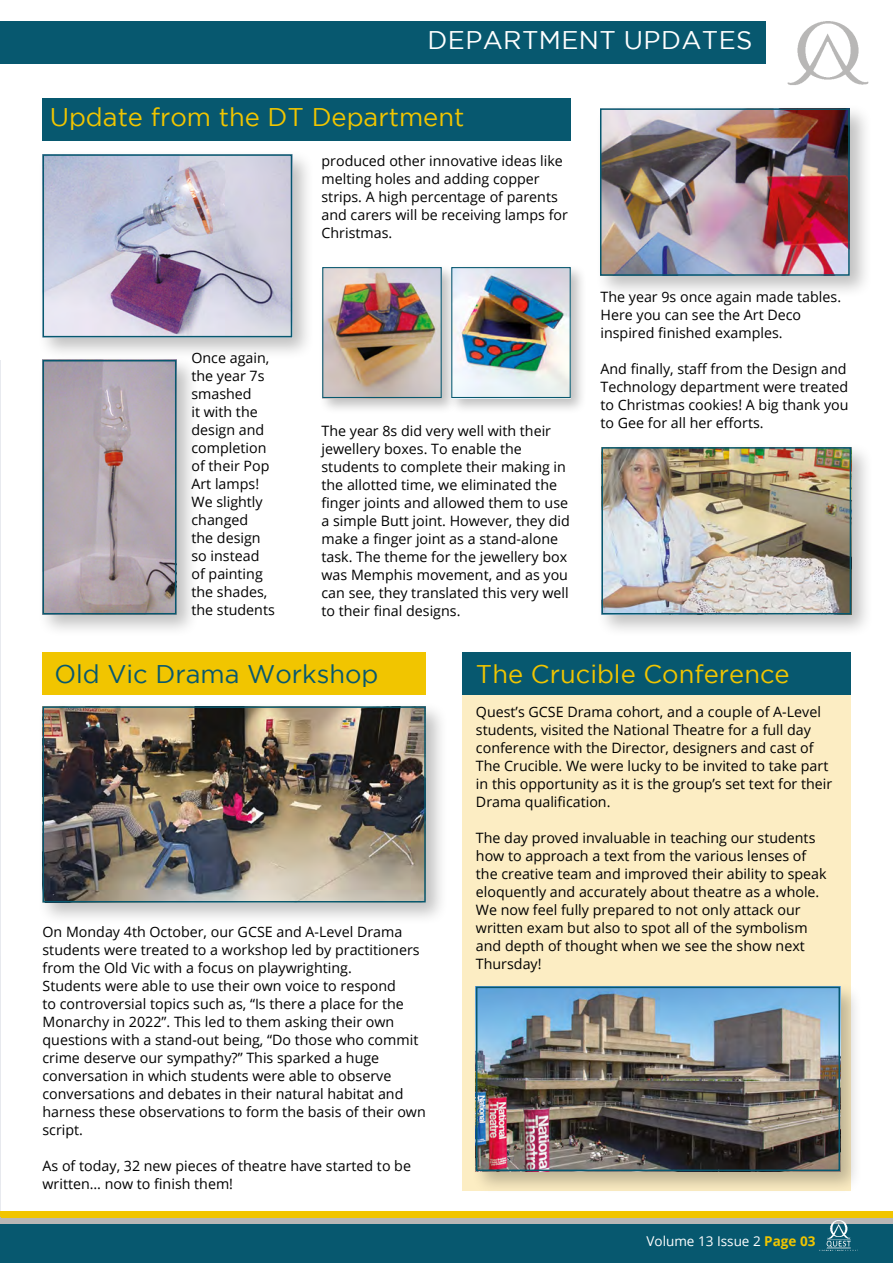
<style>
.page{position:relative;width:893px;height:1263px;background:#fff}
.page>*{position:absolute;margin:0;border:0;box-sizing:border-box;transform-origin:0 0}
.t1{font:25.5px "Gotham";color:#f1c500}
.t2{font:25.5px "Gotham";color:#07586f}
.t3{font:25.5px "Gotham";letter-spacing:.015em;color:#fff}
.t4{font:14.25px/18px "Open Sans";color:#000}
.t5{font:13.5px "Open Sans";color:#fff}
.s1{font-weight:700;color:#f1c500}
</style>
<div class="page">
<div style="left:0;top:1220px;width:893px;height:43px;background:#07586f"></div>
<div style="left:0;top:1217px;width:893px;height:6px;background:#b8b7b6"></div>
<div style="left:0;top:1211px;width:893px;height:6px;background:#f1c500"></div>
<div style="left:0;top:21px;width:765px;height:43px;background:#07586f"></div>
<img style="left:787px;top:21px;width:82px;height:64px">
<img style="left:819px;top:1221px;width:39px;height:29px">
<div style="left:38px;top:149px;width:277px;height:211px;background:#000;opacity:.25"></div>
<img style="left:46px;top:157px;width:243px;height:177px">
<div style="left:43px;top:154px;width:249px;height:183px;border:2px solid #07586f"></div>
<div style="left:595px;top:103px;width:278px;height:196px;background:#000;opacity:.25"></div>
<img style="left:603px;top:111px;width:244px;height:162px">
<div style="left:600px;top:108px;width:250px;height:168px;border:2px solid #07586f"></div>
<div style="left:597px;top:442px;width:277px;height:195px;background:#000;opacity:.25"></div>
<img style="left:604px;top:450px;width:244px;height:161px">
<div style="left:601px;top:447px;width:250px;height:167px;border:2px solid #07586f"></div>
<div style="left:319px;top:263px;width:139px;height:152px;background:#000;opacity:.25"></div>
<img style="left:324px;top:269px;width:116px;height:127px">
<div style="left:322px;top:267px;width:120px;height:131px;border:1px solid #07586f"></div>
<div style="left:448px;top:263px;width:139px;height:152px;background:#000;opacity:.25"></div>
<img style="left:453px;top:269px;width:116px;height:127px">
<div style="left:451px;top:267px;width:120px;height:131px;border:1px solid #07586f"></div>
<div style="left:38px;top:355px;width:162px;height:283px;background:#000;opacity:.25"></div>
<img style="left:46px;top:363px;width:127px;height:248px">
<div style="left:43px;top:360px;width:133px;height:254px;border:2px solid #07586f"></div>
<div style="left:43px;top:653px;width:383px;height:42px;background:#f1c500"></div>
<div style="left:38px;top:701px;width:411px;height:225px;background:#000;opacity:.25"></div>
<img style="left:46px;top:709px;width:377px;height:190px">
<div style="left:43px;top:706px;width:383px;height:196px;border:2px solid #07586f"></div>
<div style="left:462px;top:660px;width:389px;height:531px;background:#fcedc3"></div>
<div style="left:462px;top:653px;width:389px;height:42px;background:#07586f"></div>
<div style="left:471px;top:981px;width:392px;height:213px;background:#000;opacity:.25"></div>
<img style="left:479px;top:989px;width:358px;height:179px">
<div style="left:476px;top:986px;width:364px;height:185px;border:2px solid #07586f"></div>
<div style="left:43px;top:98px;width:528px;height:42px;background:#07586f"></div>
<div style="left:0;top:903px;width:5px;height:336px;background:#000;opacity:.25"></div>
<h1 class="t3" style="left:428px;top:26px;width:326px">DEPARTMENT UPDATES</h1>
<h1 class="t1" style="left:50px;top:103px;width:416px">Update from the DT Department</h1>
<p class="t4" style="left:191px;top:349px;width:85px">Once again, the year 7s smashed<br>it with the design and completion of their Pop<br>Art lamps!<br>We slightly changed<br>the design so instead of painting the shades, the students</p>
<p class="t4" style="left:321px;top:152px;width:248px">produced other innovative ideas like melting holes and adding copper strips. A high percentage of parents and carers will be receiving lamps for<br>Christmas.</p>
<p class="t4" style="left:321px;top:422px;width:250px">The year 8s did very well with their jewellery boxes. To enable the students to complete their making in the allotted time, we eliminated the finger joints and allowed them to use a simple Butt joint. However, they did make a finger joint as a stand-alone task. The theme for the jewellery box was Memphis movement, and as you can see, they translated this very well to their final designs.</p>
<p class="t4" style="left:600px;top:287px;width:242px">The year 9s once again made tables.<br>Here you can see the Art Deco inspired finished examples.</p>
<p class="t4" style="left:600px;top:359px;width:250px">And finally, staff from the Design and Technology department were treated to Christmas cookies! A big thank you to Gee for all her efforts.</p>
<h1 class="t2" style="left:54px;top:660px;width:326px">Old Vic Drama Workshop</h1>
<p class="t4" style="left:43px;top:922px;width:385px">On Monday 4th October, our GCSE and A-Level Drama students were treated to a workshop led by practitioners from the Old Vic with a focus on playwrighting.<br>Students were able to use their own voice to respond<br>to controversial topics such as, “Is there a place for the Monarchy in 2022”. This led to them asking their own questions with a stand-out being, “Do those who commit crime deserve our sympathy?” This sparked a huge conversation in which students were able to observe conversations and debates in their natural habitat and harness these observations to form the basis of their own script.</p>
<p class="t4" style="left:43px;top:1156px;width:370px">As of today, 32 new pieces of theatre have started to be written… now to finish them!</p>
<h1 class="t1" style="left:476px;top:660px;width:315px">The Crucible Conference</h1>
<p class="t4" style="left:476px;top:703px;width:358px">Quest’s GCSE Drama cohort, and a couple of A-Level students, visited the National Theatre for a full day conference with the Director, designers and cast of The Crucible. We were lucky to be invited to take part in this opportunity as it is the group’s set text for their Drama qualification.</p>
<p class="t4" style="left:476px;top:829px;width:352px">The day proved invaluable in teaching our students how to approach a text from the various lenses of the creative team and improved their ability to speak eloquently and accurately about theatre as a whole.<br>We now feel fully prepared to not only attack our written exam but also to spot all of the symbolism and depth of thought when we see the show next Thursday!</p>
<p class="t5" style="left:646px;top:1232px;width:170px">Volume 13 Issue 2 <span class="s1">Page 03</span></p>
</div>
